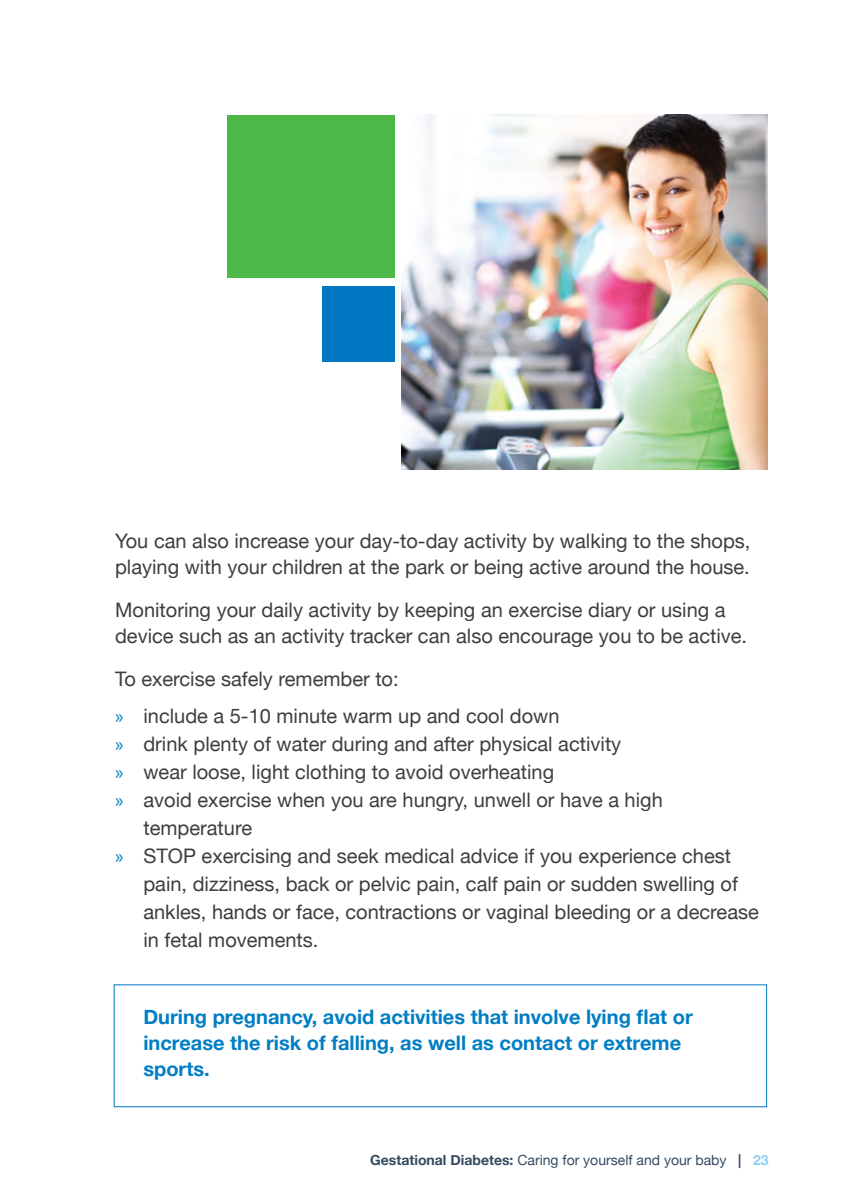
<style>
.page{position:relative;width:844px;height:1198px;background:#fff}
.page>*{position:absolute;margin:0;border:0;box-sizing:border-box;transform-origin:0 0}
.t1{font:20px/26px "Helvetica Neue";color:#3e3e3f}
.t2{font:700 20px/26px "Helvetica Neue";color:#007ec4}
.t3{font:14px "Helvetica Neue";color:#344a61}
.s1{font-family:"Myriad Pro";color:#007ec4}
.s2{font-weight:700}
.s3{font-weight:700;color:#8ed0f2}
</style>
<div class="page">
<img style="left:401px;top:115px;width:366px;height:354px">
<div style="left:322px;top:286px;width:72px;height:76px;background:#0077c0"></div>
<div style="left:227px;top:115px;width:167px;height:162px;background:#4cb848"></div>
<p class="t1" style="left:115px;top:529px;width:636px">You can also increase your day-to-day activity by walking to the shops, playing with your children at the park or being active around the house.</p>
<p class="t1" style="left:115px;top:598px;width:633px">Monitoring your daily activity by keeping an exercise diary or using a device such as an activity tracker can also encourage you to be active.</p>
<p class="t1" style="left:115px;top:662px;width:446px;line-height:36.4px">To exercise safely remember to:<br><span class="s1">»</span> include a 5-10 minute warm up and cool down</p>
<p class="t1" style="left:115px;top:731px;width:507px"><span class="s1">»</span> drink plenty of water during and after physical activity</p>
<p class="t1" style="left:115px;top:759px;width:440px"><span class="s1">»</span> wear loose, light clothing to avoid overheating</p>
<p class="t1" style="left:115px;top:787px;width:549px"><span class="s1">»</span> avoid exercise when you are hungry, unwell or have a high</p>
<p class="t1" style="left:143px;top:815px;width:110px">temperature</p>
<p class="t1" style="left:115px;top:843px;width:617px"><span class="s1">»</span> STOP exercising and seek medical advice if you experience chest</p>
<p class="t1" style="left:143px;top:871px;width:596px">pain, dizziness, back or pelvic pain, calf pain or sudden swelling of</p>
<p class="t1" style="left:143px;top:899px;width:616px">ankles, hands or face, contractions or vaginal bleeding or a decrease</p>
<p class="t1" style="left:143px;top:927px;width:176px">in fetal movements.</p>
<p class="t2" style="left:143px;top:1004px;width:550px">During pregnancy, avoid activities that involve lying flat or increase the risk of falling, as well as contact or extreme sports.</p>
<p class="t3" style="left:370px;top:1150px;width:399px"><span class="s2">Gestational Diabetes:</span> Caring for yourself and your baby <span class="s2">|</span> <span class="s3">23</span></p>
</div>
